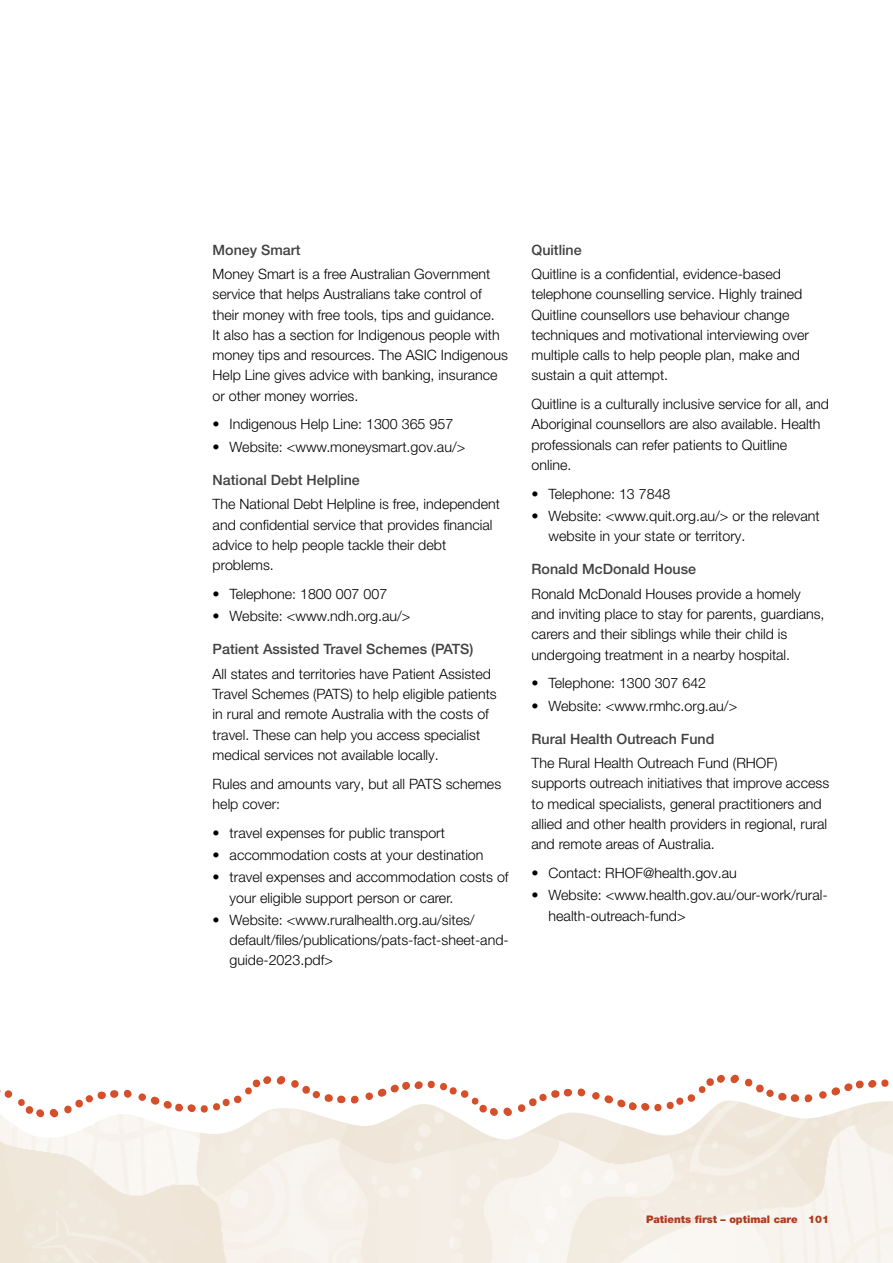
<style>
.page{position:relative;width:893px;height:1263px;background:#fff}
.page>*{position:absolute;margin:0;border:0;box-sizing:border-box;transform-origin:0 0}
.t1{font:300 14.25px/20.2px "Helvetica Neue LT Pro";color:#000}
.t2{font:500 14.25px "Helvetica Neue LT Pro";color:#414042}
.t3{font:900 10.5px "Helvetica Neue LT Pro";color:#ae3c1e}
</style>
<div class="page">
<div style="left:539px;top:1094px;width:8px;height:7px;background:#d54f2a;border-radius:50%"></div>
<svg style="left:578px;top:1088px;width:7px;height:8px"></svg>
<div style="left:592px;top:1092px;width:8px;height:7px;background:#d54f2a;border-radius:50%"></div>
<svg style="left:551px;top:1088px;width:21px;height:10px"></svg>
<svg style="left:0;top:1089px;width:13px;height:9px"></svg>
<div style="left:86px;top:1095px;width:7px;height:7px;background:#d54f2a;border-radius:50%"></div>
<div style="left:138px;top:1093px;width:8px;height:8px;background:#d54f2a;border-radius:50%"></div>
<svg style="left:97px;top:1089px;width:35px;height:10px"></svg>
<svg style="left:604px;top:1075px;width:160px;height:24px"></svg>
<div style="left:766px;top:1090px;width:8px;height:7px;background:#d54f2a;border-radius:50%"></div>
<svg style="left:805px;top:1094px;width:7px;height:5px"></svg>
<div style="left:819px;top:1091px;width:8px;height:8px;background:#d54f2a;border-radius:50%"></div>
<svg style="left:831px;top:1079px;width:58px;height:16px"></svg>
<svg style="left:778px;top:1092px;width:21px;height:7px"></svg>
<svg style="left:151px;top:1076px;width:159px;height:23px"></svg>
<div style="left:313px;top:1091px;width:7px;height:7px;background:#d54f2a;border-radius:50%"></div>
<div style="left:365px;top:1092px;width:8px;height:8px;background:#d54f2a;border-radius:50%"></div>
<svg style="left:378px;top:1081px;width:157px;height:18px"></svg>
<svg style="left:324px;top:1094px;width:35px;height:5px"></svg>
<img style="left:0;top:1099px;width:893px;height:164px">
<p class="t2" style="left:213px;top:241px;width:89px">Money Smart</p>
<p class="t1" style="left:213px;top:264px;width:297px">Money Smart is a free Australian Government service that helps Australians take control of their money with free tools, tips and guidance.<br>It also has a section for Indigenous people with money tips and resources. The ASIC Indigenous Help Line gives advice with banking, insurance or other money worries.</p>
<p class="t1" style="left:213px;top:414px;width:242px">• Indigenous Help Line: 1300 365 957</p>
<p class="t1" style="left:213px;top:436px;width:254px">• Website: &lt;www.moneysmart.gov.au/&gt;</p>
<p class="t2" style="left:213px;top:471px;width:149px">National Debt Helpline</p>
<p class="t1" style="left:213px;top:494px;width:289px">The National Debt Helpline is free, independent and confidential service that provides financial advice to help people tackle their debt problems.</p>
<p class="t1" style="left:213px;top:583px;width:176px">• Telephone: 1800 007 007</p>
<p class="t1" style="left:213px;top:606px;width:199px">• Website: &lt;www.ndh.org.au/&gt;</p>
<p class="t2" style="left:213px;top:641px;width:262px">Patient Assisted Travel Schemes (PATS)</p>
<p class="t1" style="left:213px;top:663px;width:286px">All states and territories have Patient Assisted Travel Schemes (PATS) to help eligible patients in rural and remote Australia with the costs of travel. These can help you access specialist medical services not available locally.</p>
<p class="t1" style="left:213px;top:773px;width:290px">Rules and amounts vary, but all PATS schemes help cover:</p>
<p class="t1" style="left:213px;top:822px;width:234px">• travel expenses for public transport</p>
<p class="t1" style="left:213px;top:844px;width:272px">• accommodation costs at your destination</p>
<p class="t1" style="left:230px;top:867px;width:280px;text-indent:-17px">• travel expenses and accommodation costs of your eligible support person or carer.</p>
<p class="t1" style="left:230px;top:909px;width:281px;text-indent:-17px">• Website: &lt;www.ruralhealth.org.au/sites/ default/files/publications/pats-fact-sheet-and&shy;guide-2023.pdf&gt;</p>
<p class="t2" style="left:531px;top:241px;width:52px">Quitline</p>
<p class="t1" style="left:531px;top:264px;width:279px">Quitline is a confidential, evidence-based telephone counselling service. Highly trained Quitline counsellors use behaviour change techniques and motivational interviewing over multiple calls to help people plan, make and sustain a quit attempt.</p>
<p class="t1" style="left:531px;top:394px;width:299px">Quitline is a culturally inclusive service for all, and Aboriginal counsellors are also available. Health professionals can refer patients to Quitline online.</p>
<p class="t1" style="left:531px;top:483px;width:141px">• Telephone: 13 7848</p>
<p class="t1" style="left:549px;top:506px;width:273px;text-indent:-17px">• Website: &lt;www.quit.org.au/&gt; or the relevant website in your state or territory.</p>
<p class="t2" style="left:531px;top:561px;width:166px">Ronald McDonald House</p>
<p class="t1" style="left:531px;top:583px;width:294px">Ronald McDonald Houses provide a homely and inviting place to stay for parents, guardians, carers and their siblings while their child is undergoing treatment in a nearby hospital.</p>
<p class="t1" style="left:531px;top:673px;width:176px">• Telephone: 1300 307 642</p>
<p class="t1" style="left:531px;top:695px;width:207px">• Website: &lt;www.rmhc.org.au/&gt;</p>
<p class="t2" style="left:531px;top:730px;width:184px">Rural Health Outreach Fund</p>
<p class="t1" style="left:531px;top:753px;width:299px">The Rural Health Outreach Fund (RHOF) supports outreach initiatives that improve access to medical specialists, general practitioners and allied and other health providers in regional, rural and remote areas of Australia.</p>
<p class="t1" style="left:531px;top:862px;width:207px">• Contact: RHOF@health.gov.au</p>
<p class="t1" style="left:549px;top:885px;width:281px;text-indent:-17px">• Website: &lt;www.health.gov.au/our-work/rural&shy;health-outreach-fund&gt;</p>
<p class="t3" style="left:646px;top:1212px;width:185px">Patients first – optimal care 101</p>
</div>
